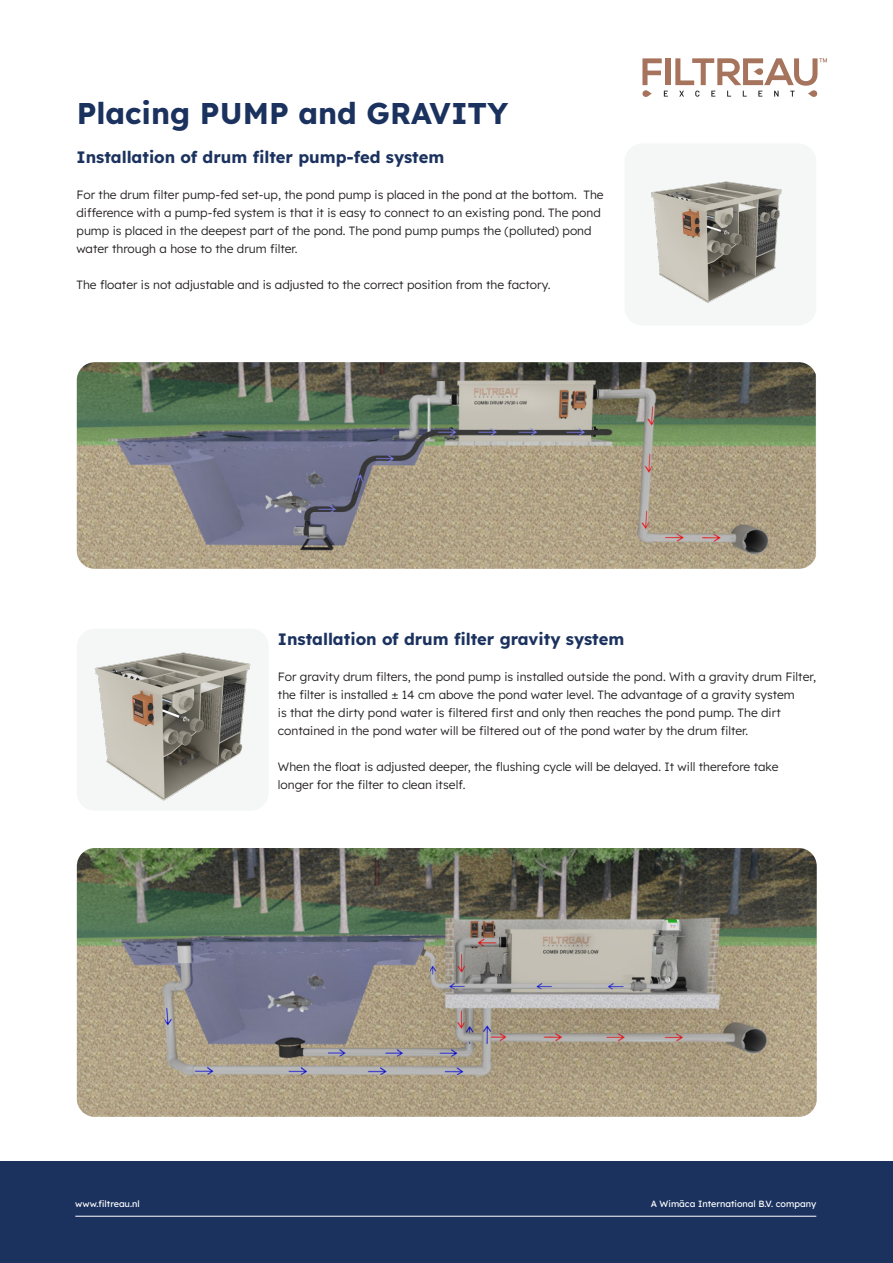
<style>
.page{position:relative;width:893px;height:1263px;background:#fff}
.page>*{position:absolute;margin:0;border:0;box-sizing:border-box;transform-origin:0 0}
.t1{font:700 30px "Lexend";color:#1b325f}
.t2{font:700 16.5px "Lexend";color:#1b325f}
.t3{font:300 12px/18px "Lexend";color:#231f20}
.t4{font:9px "Lexend";color:#fff}
</style>
<div class="page">
<div style="left:0;top:1161px;width:893px;height:102px;background:#1b325f"></div>
<hr style="left:75px;top:1216px;width:741px;height:1px;background:#fff">
<svg style="left:642px;top:90px;width:10px;height:7px"></svg>
<svg style="left:642px;top:58px;width:20px;height:27px"></svg>
<div style="left:666px;top:58px;width:5px;height:27px;background:#a6735c"></div>
<svg style="left:664px;top:91px;width:4px;height:6px"></svg>
<svg style="left:675px;top:58px;width:152px;height:39px"></svg>
<div style="left:624px;top:143px;width:192px;height:183px;background:#f5f7f7;border-radius:18px"></div>
<img style="left:651px;top:181px;width:131px;height:122px">
<img style="left:77px;top:362px;width:739px;height:207px">
<img style="left:77px;top:848px;width:740px;height:269px">
<div style="left:77px;top:629px;width:192px;height:182px;background:#f5f7f7;border-radius:18px"></div>
<img style="left:94px;top:652px;width:157px;height:149px">
<p class="t1" style="left:77px;top:90px;width:433px">Placing PUMP and GRAVITY</p>
<p class="t2" style="left:77px;top:144px;width:369px">Installation of drum filter pump-fed system</p>
<p class="t3" style="left:77px;top:185px;width:529px">For the drum filter pump-fed set-up, the pond pump is placed in the pond at the bottom. The difference with a pump-fed system is that it is easy to connect to an existing pond. The pond pump is placed in the deepest part of the pond. The pond pump pumps the (polluted) pond water through a hose to the drum filter.</p>
<p class="t3" style="left:77px;top:275px;width:475px">The floater is not adjustable and is adjusted to the correct position from the factory.</p>
<p class="t2" style="left:278px;top:626px;width:348px">Installation of drum filter gravity system</p>
<p class="t3" style="left:278px;top:667px;width:540px">For gravity drum filters, the pond pump is installed outside the pond. With a gravity drum Filter, the filter is installed ± 14 cm above the pond water level. The advantage of a gravity system<br>is that the dirty pond water is filtered first and only then reaches the pond pump. The dirt contained in the pond water will be filtered out of the pond water by the drum filter.</p>
<p class="t3" style="left:278px;top:757px;width:502px">When the float is adjusted deeper, the flushing cycle will be delayed. It will therefore take longer for the filter to clean itself.</p>
<p class="t4" style="left:75px;top:1197px;width:66px">www.filtreau.nl</p>
<p class="t4" style="left:651px;top:1197px;width:167px">A Wimäca International B.V. company</p>
</div>
